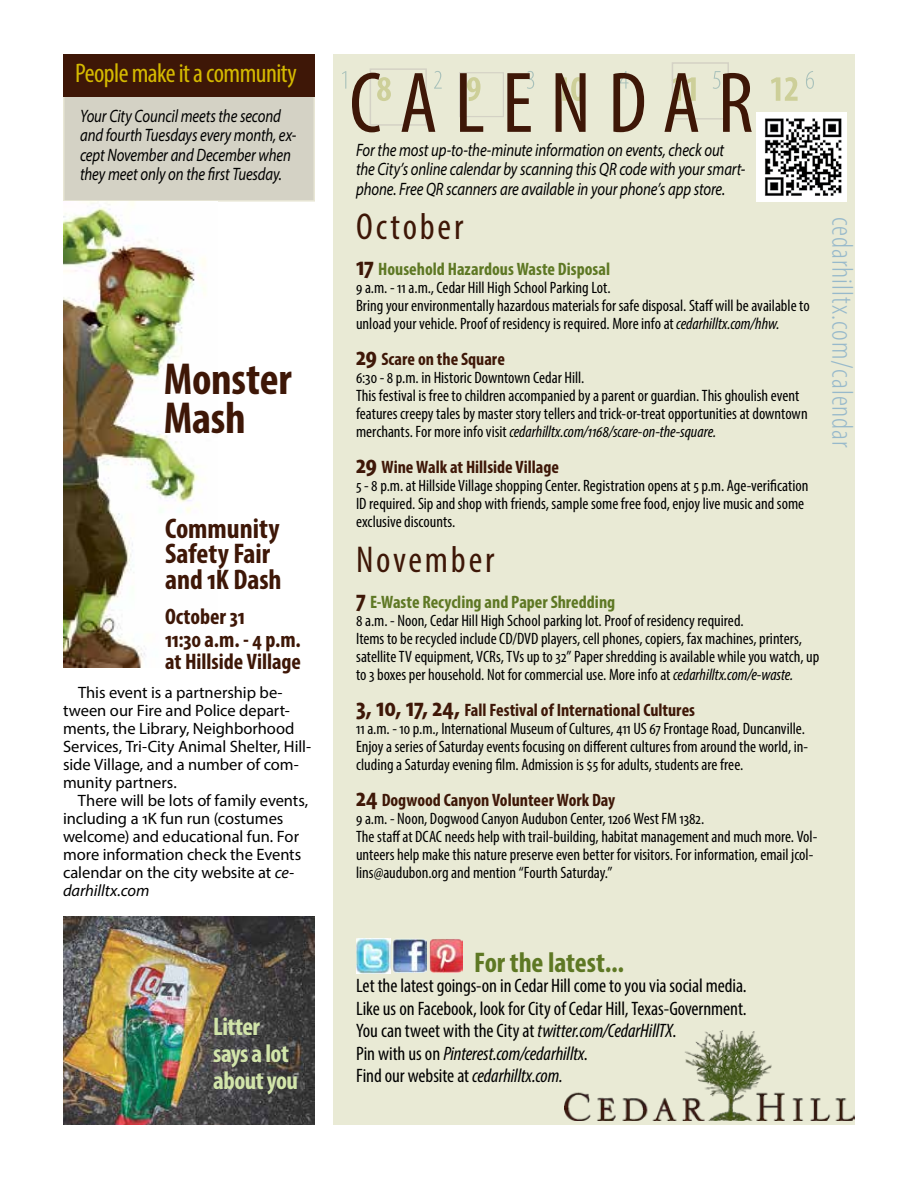
<style>
.page{position:relative;width:918px;height:1188px;background:#fff}
.page>*{position:absolute;margin:0;border:0;box-sizing:border-box;transform-origin:0 0}
.t1{font:condensed 87px "Myriad Pro";letter-spacing:.2em;color:#3e1707}
.t2{font:700 condensed 45px/39px "Myriad Pro";letter-spacing:-.005em;color:#3e1707}
.t3{font:condensed 37.5px "Myriad Pro";letter-spacing:.075em;color:#3e1707}
.t4{font:300 condensed 30px "Myriad Pro";letter-spacing:.03em;color:#97b9cb}
.t5{font:700 condensed 28.5px/25.5px "Myriad Pro";color:#3e1707}
.t6{font:700 condensed 28.5px "Myriad Pro";color:#5e7824}
.t7{font:condensed 27px "Myriad Pro";letter-spacing:-.02em;color:#d5ba00}
.t8{font:700 condensed 25.5px/27px "Myriad Pro";letter-spacing:-.02em;color:#d2e5aa}
.t9{font:700 condensed 22.5px/22.5px "Myriad Pro";color:#3e1707}
.t10{font:condensed 19.5px/22.5px "Myriad Pro";letter-spacing:-.005em;color:#000}
.t11{font:italic 18px/19.5px "Myriad Pro";letter-spacing:-.01em;color:#000;scale:.82 1}
.t12{font:700 condensed 18px "Myriad Pro";color:#3e1707}
.t13{font:700 condensed 18px "Myriad Pro";color:#5e7824}
.t14{font:condensed 16.5px/18px "Myriad Pro";color:#000}
.t15{font:16.5px/18px "Myriad Pro";letter-spacing:-.005em;color:#000}
.s1{font-style:italic}
.s2{font-size:27px;color:#3e1707}
.s3{font-size:27px}
</style>
<div class="page">
<div style="left:63px;top:85px;width:252px;height:117px;background:#d4d2c5;border:2px solid #e8e6d5"></div>
<div style="left:333px;top:54px;width:522px;height:1071px;background:#e9ead5"></div>
<svg style="left:342px;top:71px;width:472px;height:30px"></svg>
<img style="left:356px;top:939px;width:34px;height:34px">
<img style="left:392px;top:939px;width:34px;height:34px">
<img style="left:429px;top:939px;width:34px;height:33px">
<img style="left:757px;top:112px;width:90px;height:90px">
<div style="left:370px;top:68px;width:57px;height:58px;border:2px solid #d4d2c5"></div>
<div style="left:459px;top:72px;width:45px;height:45px;border:1px solid #d4d2c5"></div>
<div style="left:672px;top:62px;width:57px;height:58px;border:2px solid #d4d2c5"></div>
<div style="left:63px;top:54px;width:252px;height:42px;background:#3e1707"></div>
<img style="left:565px;top:1030px;width:290px;height:90px">
<img style="left:63px;top:916px;width:252px;height:209px">
<img style="left:63px;top:202px;width:143px;height:465px">
<h3 class="t7" style="left:75px;top:57px;width:223px">People make it a community</h3>
<h1 class="t1" style="left:349px;top:51px;width:406px">CALENDAR</h1>
<p class="t11" style="left:80px;top:105px;width:265px">Your City Council meets the second and fourth Tuesdays every month, ex&shy;cept November and December when they meet only on the first Tuesday.</p>
<p class="t11" style="left:356px;top:140px;width:476px">For the most up-to-the-minute information on events, check out the City’s online calendar by scanning this QR code with your smart&shy;phone. Free QR scanners are available in your phone’s app store.</p>
<h2 class="t2" style="left:164px;top:358px;width:129px">Monster<br>Mash</h2>
<h3 class="t5" style="left:165px;top:515px;width:118px">Community<br>Safety Fair and 1K Dash</h3>
<h3 class="t9" style="left:165px;top:605px;width:137px">October 31<br>11:30 a.m. - 4 p.m. at Hillside Village</h3>
<p class="t15" style="left:63px;top:683px;width:250px;text-indent:15px">This event is a partnership be&shy;tween our Fire and Police depart&shy;ments, the Library, Neighborhood<br>Services, Tri-City Animal Shelter, Hill&shy;side Village, and a number of com&shy;munity partners.</p>
<p class="t15" style="left:63px;top:791px;width:247px;text-indent:15px">There will be lots of family events, including a 1K fun run (costumes welcome) and educational fun. For more information check the Events calendar on the city website at <span class="s1">ce&shy;darhilltx.com</span></p>
<h3 class="t3" style="left:356px;top:204px;width:109px">October</h3>
<p class="t13" style="left:356px;top:257px;width:255px"><span class="s2">17</span> Household Hazardous Waste Disposal</p>
<p class="t14" style="left:356px;top:278px;width:455px">9 a.m. - 11 a.m., Cedar Hill High School Parking Lot.<br>Bring your environmentally hazardous materials for safe disposal. Staff will be available to unload your vehicle. Proof of residency is required. More info at <span class="s1">cedarhilltx.com/hhw.</span></p>
<p class="t12" style="left:356px;top:347px;width:150px"><span class="s3">29</span> Scare on the Square</p>
<p class="t14" style="left:356px;top:368px;width:453px">6:30 - 8 p.m. in Historic Downtown Cedar Hill.<br>This festival is free to children accompanied by a parent or guardian. This ghoulish event features creepy tales by master story tellers and trick-or-treat opportunities at downtown merchants. For more info visit <span class="s1">cedarhilltx.com/1168/scare-on-the-square.</span></p>
<p class="t12" style="left:356px;top:455px;width:204px"><span class="s3">29</span> Wine Walk at Hillside Village</p>
<p class="t14" style="left:356px;top:476px;width:454px">5 - 8 p.m. at Hillside Village shopping Center. Registration opens at 5 p.m. Age-verification<br>ID required. Sip and shop with friends, sample some free food, enjoy live music and some exclusive discounts.</p>
<h3 class="t3" style="left:356px;top:537px;width:140px">November</h3>
<p class="t13" style="left:356px;top:590px;width:261px"><span class="s2">7</span> E-Waste Recycling and Paper Shredding</p>
<p class="t14" style="left:356px;top:611px;width:465px">8 a.m. - Noon, Cedar Hill High School parking lot. Proof of residency required.<br>Items to be recycled include CD/DVD players, cell phones, copiers, fax machines, printers, satellite TV equipment, VCRs, TVs up to 32” Paper shredding is available while you watch, up to 3 boxes per household. Not for commercial use. More info at <span class="s1">cedarhilltx.com/e-waste.</span></p>
<p class="t12" style="left:356px;top:698px;width:340px"><span class="s3">3, 10, 17, 24,</span> Fall Festival of International Cultures</p>
<p class="t14" style="left:356px;top:719px;width:454px">11 a.m. - 10 p.m., International Museum of Cultures, 411 US 67 Frontage Road, Duncanville.<br>Enjoy a series of Saturday events focusing on different cultures from around the world, in&shy;cluding a Saturday evening film. Admission is $5 for adults, students are free.</p>
<p class="t12" style="left:356px;top:788px;width:261px"><span class="s3">24</span> Dogwood Canyon Volunteer Work Day</p>
<p class="t14" style="left:356px;top:809px;width:463px">9 a.m. - Noon, Dogwood Canyon Audubon Center, 1206 West FM 1382.<br>The staff at DCAC needs help with trail-building, habitat management and much more. Vol&shy;unteers help make this nature preserve even better for visitors. For information, email jcol&shy;lins@audubon.org and mention “Fourth Saturday.”</p>
<h3 class="t4" style="left:860px;top:217px;width:232px;rotate:90deg">cedarhilltx.com/calendar</h3>
<h3 class="t8" style="left:213px;top:1013px;width:86px">Litter says a lot about you</h3>
<h3 class="t6" style="left:474px;top:945px;width:152px">For the latest...</h3>
<p class="t10" style="left:356px;top:975px;width:392px">Let the latest goings-on in Cedar Hill come to you via social media.<br>Like us on Facebook, look for City of Cedar Hill, Texas-Government.<br>You can tweet with the City at <span class="s1">twitter.com/CedarHillTX</span>.<br>Pin with us on <span class="s1">Pinterest.com/cedarhilltx</span>.<br>Find our website at <span class="s1">cedarhilltx.com.</span></p>
</div>
